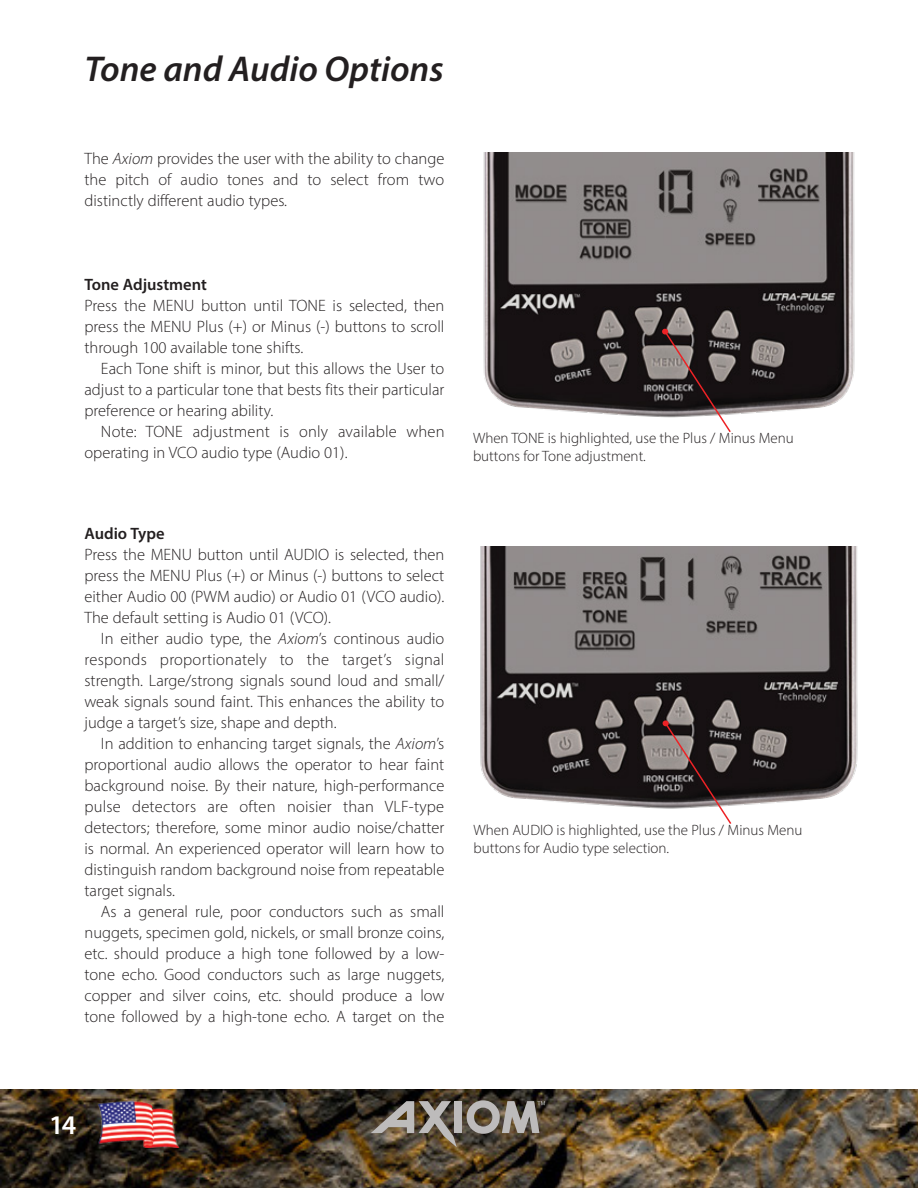
<style>
.page{position:relative;width:918px;height:1188px;background:#fff}
.page>*{position:absolute;margin:0;border:0;box-sizing:border-box;transform-origin:0 0}
.t1{font:italic 600 36px "Myriad Pro";color:#231f20}
.t2{font:600 27px "Myriad Pro";color:#fff}
.t3{font:300 16.5px/21px "Myriad Pro";color:#231f20;text-align:justify}
.t4{font:600 16.5px "Myriad Pro";color:#231f20}
.t5{font:300 15px/18px "Myriad Pro";color:#231f20}
.s1{font-style:italic}
</style>
<div class="page">
<img style="left:0;top:1090px;width:918px;height:98px">
<img style="left:93px;top:1100px;width:89px;height:48px">
<div style="left:455px;top:1101px;width:7px;height:32px;background:#bdbbbb"></div>
<svg style="left:371px;top:1101px;width:86px;height:46px;background:#736a5e"></svg>
<svg style="left:467px;top:1100px;width:78px;height:34px;background:#857e76"></svg>
<img style="left:483px;top:152px;width:372px;height:265px">
<svg style="left:661px;top:328px;width:71px;height:104px;background:#6c6262"></svg>
<img style="left:480px;top:547px;width:378px;height:262px">
<svg style="left:661px;top:719px;width:72px;height:105px;background:#6d6363"></svg>
<p class="t1" style="left:84px;top:46px;width:361px">Tone and Audio Options</p>
<p class="t3" style="left:84px;top:148px;width:361px">The <span class="s1">Axiom</span> provides the user with the ability to change the pitch of audio tones and to select from two distinctly different audio types.</p>
<p class="t4" style="left:84px;top:274px;width:124px">Tone Adjustment</p>
<p class="t3" style="left:84px;top:295px;width:361px">Press the MENU button until TONE is selected, then press the MENU Plus (+) or Minus (-) buttons to scroll through 100 available tone shifts.</p>
<p class="t3" style="left:84px;top:358px;width:361px;text-indent:16px">Each Tone shift is minor, but this allows the User to adjust to a particular tone that bests fits their particular preference or hearing ability.</p>
<p class="t3" style="left:84px;top:421px;width:362px;text-indent:16px">Note: TONE adjustment is only available when operating in VCO audio type (Audio 01).</p>
<p class="t4" style="left:84px;top:523px;width:82px">Audio Type</p>
<p class="t3" style="left:84px;top:544px;width:361px">Press the MENU button until AUDIO is selected, then press the MENU Plus (+) or Minus (-) buttons to select either Audio 00 (PWM audio) or Audio 01 (VCO audio).<br>The default setting is Audio 01 (VCO).</p>
<p class="t3" style="left:84px;top:628px;width:361px;text-indent:16px">In either audio type, the <span class="s1">Axiom</span>’s continous audio responds proportionately to the target’s signal strength. Large/strong signals sound loud and small/ weak signals sound faint. This enhances the ability to judge a target’s size, shape and depth.</p>
<p class="t3" style="left:84px;top:733px;width:361px;text-indent:16px">In addition to enhancing target signals, the <span class="s1">Axiom</span>’s proportional audio allows the operator to hear faint background noise. By their nature, high-performance pulse detectors are often noisier than VLF-type detectors; therefore, some minor audio noise/chatter is normal. An experienced operator will learn how to distinguish random background noise from repeatable target signals.</p>
<p class="t3" style="left:84px;top:901px;width:361px;text-indent:16px">As a general rule, poor conductors such as small nuggets, specimen gold, nickels, or small bronze coins, etc. should produce a high tone followed by a low&shy;tone echo. Good conductors such as large nuggets, copper and silver coins, etc. should produce a low tone followed by a high-tone echo. A target on the</p>
<p class="t5" style="left:473px;top:429px;width:322px">When TONE is highlighted, use the Plus / Minus Menu buttons for Tone adjustment.</p>
<p class="t5" style="left:474px;top:821px;width:330px">When AUDIO is highlighted, use the Plus / Minus Menu buttons for Audio type selection.</p>
<h2 class="t2" style="left:49px;top:1108px;width:29px">14</h2>
</div>
